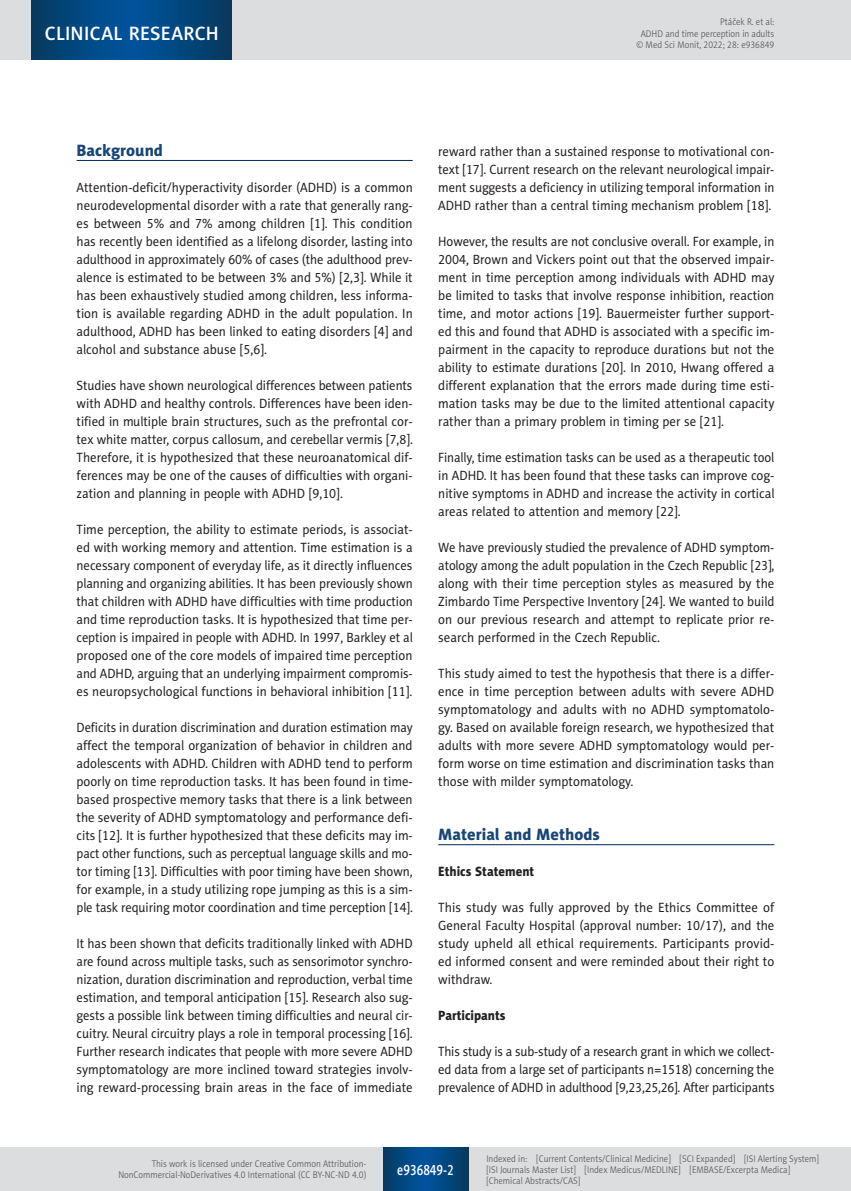
<style>
.page{position:relative;width:851px;height:1191px;background:#fff}
.page>*{position:absolute;margin:0;border:0;box-sizing:border-box;transform-origin:0 0}
.t1{font:19.5px "Naomi Sans EFN Medium";letter-spacing:.015em;color:#fff}
.MSM_Headline_1{font:16.5px "Naomi Sans EFN Heavy";color:#1a4574}
.MSM_e-PAGINA{font:15px "Naomi Sans EFN Medium";color:#fff;scale:.8 1}
.MSM_Body{font:13.5px/18px "Naomi Sans EFN";color:#231f20;text-align:justify;scale:.94 1}
.MSM_Body-2{font:13.5px/18px "Naomi Sans EFN";color:#231f20;text-align:justify;scale:.95 1}
.MSM_Body-3{font:13.5px/18px "Naomi Sans EFN";color:#231f20;text-align:justify;scale:.93 1}
.MSM_Body-4{font:13.5px/18px "Naomi Sans EFN";color:#231f20;text-align:justify;scale:.96 1}
.MSM_Headline_2{font:13.5px "Naomi Sans EFN Heavy";color:#231f20;scale:.95 1}
.MSM_pagina_sygnatura{font:9.75px/11.2px "Naomi Sans EFN Light";color:#57585a;scale:.9 1}
.MSM_pagina_zywa{font:9.75px/11.2px "Naomi Sans EFN Light";color:#57585a;text-align:right;scale:.9 1}
</style>
<div class="page">
<hr style="left:77px;top:160px;width:335px;height:1px;background:#00295c">
<hr style="left:438px;top:844px;width:336px;height:1px;background:#00295c">
<div style="left:0;top:1148px;width:850px;height:43px;background:#dcdddf"></div>
<svg style="left:383px;top:1147px;width:85px;height:43px;background:#02477e"></svg>
<div style="left:0;top:0;width:850px;height:60px;background:#dcdddf"></div>
<hr style="left:850px;top:0;width:1px;height:60px;background:#dcdddf">
<svg style="left:32px;top:0;width:200px;height:60px;background:#02477e"></svg>
<h1 class="t1" style="left:45px;top:22px;width:175px">CLINICAL RESEARCH</h1>
<p class="MSM_pagina_zywa" style="left:640px;top:16px;width:150px">Ptáček R. et al:<br>ADHD and time perception in adults</p>
<p class="MSM_pagina_sygnatura" style="left:636px;top:39px;width:154px">© Med Sci Monit, 2022; 28: e936849</p>
<p class="MSM_Headline_1" style="left:77px;top:140px;width:88px">Background</p>
<p class="MSM_Body-2" style="left:77px;top:178px;width:355px">Attention-deficit/hyperactivity disorder (ADHD) is a common neurodevelopmental disorder with a rate that generally rang&shy;es between 5% and 7% among children [1]. This condition has recently been identified as a lifelong disorder, lasting into adulthood in approximately 60% of cases (the adulthood prev&shy;alence is estimated to be between 3% and 5%) [2,3]. While it has been exhaustively studied among children, less informa&shy;tion is available regarding ADHD in the adult population. In adulthood, ADHD has been linked to eating disorders [4] and alcohol and substance abuse [5,6].</p>
<p class="MSM_Body" style="left:77px;top:376px;width:359px">Studies have shown neurological differences between patients with ADHD and healthy controls. Differences have been iden&shy;tified in multiple brain structures, such as the prefrontal cor&shy;tex white matter, corpus callosum, and cerebellar vermis [7,8].<br>Therefore, it is hypothesized that these neuroanatomical dif&shy;ferences may be one of the causes of difficulties with organi&shy;zation and planning in people with ADHD [9,10].</p>
<p class="MSM_Body-2" style="left:77px;top:520px;width:355px">Time perception, the ability to estimate periods, is associat&shy;ed with working memory and attention. Time estimation is a necessary component of everyday life, as it directly influences planning and organizing abilities. It has been previously shown that children with ADHD have difficulties with time production and time reproduction tasks. It is hypothesized that time per&shy;ception is impaired in people with ADHD. In 1997, Barkley et al proposed one of the core models of impaired time perception and ADHD, arguing that an underlying impairment compromis&shy;es neuropsychological functions in behavioral inhibition [11].</p>
<p class="MSM_Body-3" style="left:77px;top:718px;width:363px">Deficits in duration discrimination and duration estimation may affect the temporal organization of behavior in children and adolescents with ADHD. Children with ADHD tend to perform poorly on time reproduction tasks. It has been found in time&shy;based prospective memory tasks that there is a link between the severity of ADHD symptomatology and performance defi&shy;cits [12]. It is further hypothesized that these deficits may im&shy;pact other functions, such as perceptual language skills and mo&shy;tor timing [13]. Difficulties with poor timing have been shown, for example, in a study utilizing rope jumping as this is a sim&shy;ple task requiring motor coordination and time perception [14].</p>
<p class="MSM_Body" style="left:77px;top:934px;width:359px">It has been shown that deficits traditionally linked with ADHD are found across multiple tasks, such as sensorimotor synchro&shy;nization, duration discrimination and reproduction, verbal time estimation, and temporal anticipation [15]. Research also sug&shy;gests a possible link between timing difficulties and neural cir&shy;cuitry. Neural circuitry plays a role in temporal processing [16].<br>Further research indicates that people with more severe ADHD symptomatology are more inclined toward strategies involv&shy;ing reward-processing brain areas in the face of immediate</p>
<p class="MSM_Body-2" style="left:438px;top:142px;width:355px">reward rather than a sustained response to motivational con&shy;text [17]. Current research on the relevant neurological impair&shy;ment suggests a deficiency in utilizing temporal information in ADHD rather than a central timing mechanism problem [18].</p>
<p class="MSM_Body" style="left:438px;top:232px;width:359px">However, the results are not conclusive overall. For example, in 2004, Brown and Vickers point out that the observed impair&shy;ment in time perception among individuals with ADHD may be limited to tasks that involve response inhibition, reaction time, and motor actions [19]. Bauermeister further support&shy;ed this and found that ADHD is associated with a specific im&shy;pairment in the capacity to reproduce durations but not the ability to estimate durations [20]. In 2010, Hwang offered a different explanation that the errors made during time esti&shy;mation tasks may be due to the limited attentional capacity rather than a primary problem in timing per se [21].</p>
<p class="MSM_Body" style="left:438px;top:448px;width:359px">Finally, time estimation tasks can be used as a therapeutic tool in ADHD. It has been found that these tasks can improve cog&shy;nitive symptoms in ADHD and increase the activity in cortical areas related to attention and memory [22].</p>
<p class="MSM_Body" style="left:438px;top:538px;width:359px">We have previously studied the prevalence of ADHD symptom&shy;atology among the adult population in the Czech Republic [23], along with their time perception styles as measured by the Zimbardo Time Perspective Inventory [24]. We wanted to build on our previous research and attempt to replicate prior re&shy;search performed in the Czech Republic.</p>
<p class="MSM_Body-2" style="left:438px;top:664px;width:355px">This study aimed to test the hypothesis that there is a differ&shy;ence in time perception between adults with severe ADHD symptomatology and adults with no ADHD symptomatolo&shy;gy. Based on available foreign research, we hypothesized that adults with more severe ADHD symptomatology would per&shy;form worse on time estimation and discrimination tasks than those with milder symptomatology.</p>
<p class="MSM_Headline_1" style="left:438px;top:824px;width:163px">Material and Methods</p>
<p class="MSM_Headline_2" style="left:438px;top:863px;width:103px">Ethics Statement</p>
<p class="MSM_Body-4" style="left:438px;top:898px;width:351px">This study was fully approved by the Ethics Committee of General Faculty Hospital (approval number: 10/17), and the study upheld all ethical requirements. Participants provid&shy;ed informed consent and were reminded about their right to withdraw.</p>
<p class="MSM_Headline_2" style="left:438px;top:1007px;width:72px">Participants</p>
<p class="MSM_Body-3" style="left:438px;top:1042px;width:363px">This study is a sub-study of a research grant in which we collect&shy;ed data from a large set of participants n=1518) concerning the prevalence of ADHD in adulthood [9,23,25,26]. After participants</p>
<p class="MSM_pagina_sygnatura" style="left:118px;top:1158px;width:277px;text-align:right">This work is licensed under Creative Common Attribution-<br>NonCommercial-NoDerivatives 4.0 International (CC BY-NC-ND 4.0)</p>
<p class="MSM_e-PAGINA" style="left:397px;top:1160px;width:72px">e936849-2</p>
<p class="MSM_pagina_sygnatura" style="left:486px;top:1152px;width:371px">Indexed in: [Current Contents/Clinical Medicine] [SCI Expanded] [ISI Alerting System] [ISI Journals Master List] [Index Medicus/MEDLINE] [EMBASE/Excerpta Medica] [Chemical Abstracts/CAS]</p>
</div>
